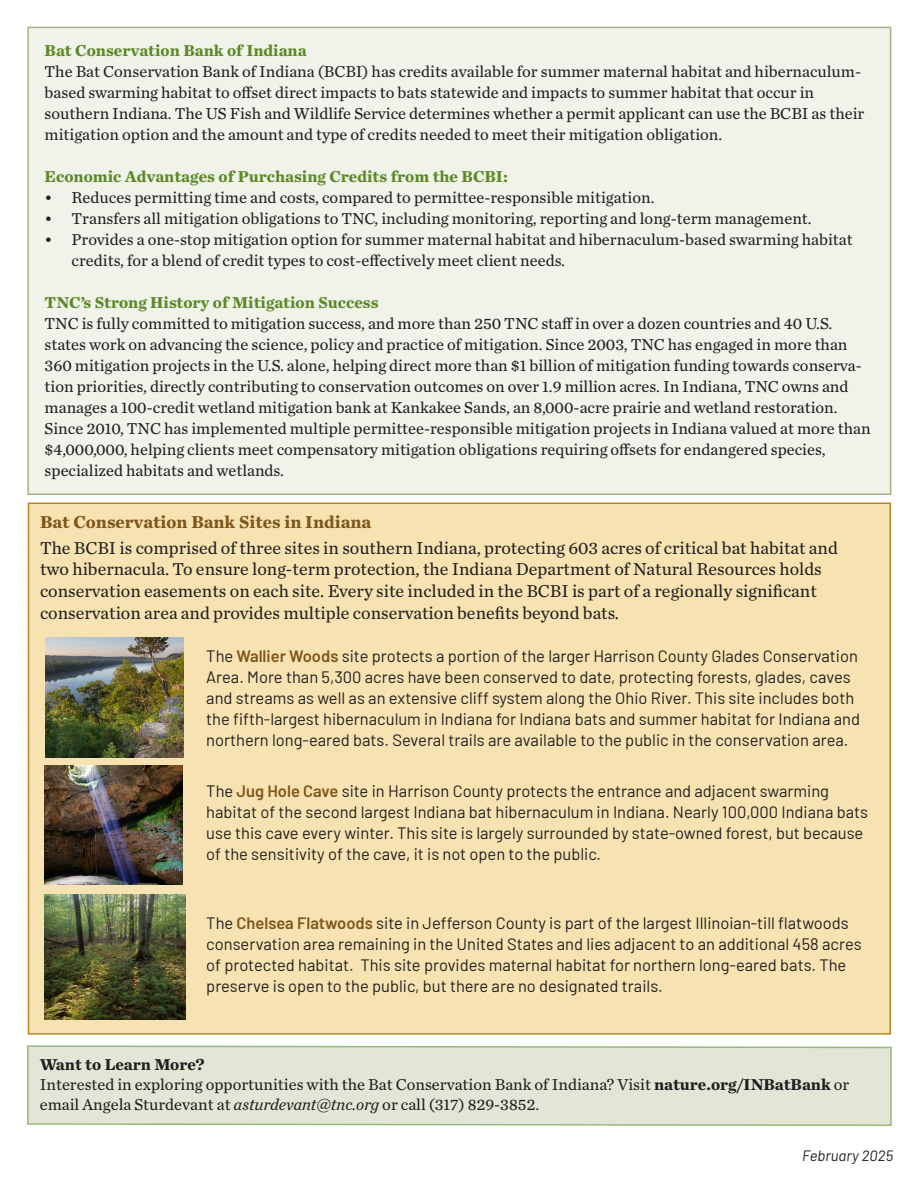
<style>
.page{position:relative;width:918px;height:1188px;background:#fff}
.page>*{position:absolute;margin:0;border:0;box-sizing:border-box;transform-origin:0 0}
.t1{font:18px/21.6px "Chronicle Text G2";color:#231f20}
.t2{font:700 18px "Chronicle Text G2";color:#7f561b}
.t3{font:16.5px/21px "Chronicle Text G2";color:#231f20}
.t4{font:16.5px/21px "Barlow";color:#231f20}
.t5{font:700 16.5px "Chronicle Text G2";color:#5e8827}
.t6{font:700 16.5px "Chronicle Text G2";color:#231f20}
.t7{font:italic 15px "Barlow";color:#231f20}
.s1{font-weight:600;color:#7f561b}
.s2{font-weight:700}
.s3{font-style:italic}
</style>
<div class="page">
<div style="left:28px;top:503px;width:863px;height:532px;background:#f6e3b1;border:2px solid #b58724"></div>
<div style="left:27px;top:27px;width:864px;height:468px;background:#eff3e9;border:2px solid #aeaf87"></div>
<div style="left:27px;top:1045px;width:865px;height:81px;background:#e3e5d7"></div>
<img style="left:45px;top:765px;width:138px;height:120px">
<img style="left:46px;top:638px;width:138px;height:119px">
<img style="left:45px;top:894px;width:140px;height:125px">
<p class="t5" style="left:45px;top:38px;width:264px">Bat Conservation Bank of Indiana</p>
<p class="t3" style="left:45px;top:60px;width:821px">The Bat Conservation Bank of Indiana (BCBI) has credits available for summer maternal habitat and hibernaculum&shy;based swarming habitat to offset direct impacts to bats statewide and impacts to summer habitat that occur in southern Indiana. The US Fish and Wildlife Service determines whether a permit applicant can use the BCBI as their mitigation option and the amount and type of credits needed to meet their mitigation obligation.</p>
<p class="t5" style="left:45px;top:164px;width:465px">Economic Advantages of Purchasing Credits from the BCBI:</p>
<p class="t3" style="left:45px;top:186px;width:611px">• Reduces permitting time and costs, compared to permittee-responsible mitigation.</p>
<p class="t3" style="left:45px;top:207px;width:769px">• Transfers all mitigation obligations to TNC, including monitoring, reporting and long-term management.</p>
<p class="t3" style="left:72px;top:228px;width:783px;text-indent:-27px">• Provides a one-stop mitigation option for summer maternal habitat and hibernaculum-based swarming habitat credits, for a blend of credit types to cost-effectively meet client needs.</p>
<p class="t5" style="left:45px;top:290px;width:335px">TNC’s Strong History of Mitigation Success</p>
<p class="t3" style="left:45px;top:312px;width:828px">TNC is fully committed to mitigation success, and more than 250 TNC staff in over a dozen countries and 40 U.S. states work on advancing the science, policy and practice of mitigation. Since 2003, TNC has engaged in more than 360 mitigation projects in the U.S. alone, helping direct more than $1 billion of mitigation funding towards conserva&shy;tion priorities, directly contributing to conservation outcomes on over 1.9 million acres. In Indiana, TNC owns and manages a 100-credit wetland mitigation bank at Kankakee Sands, an 8,000-acre prairie and wetland restoration.<br>Since 2010, TNC has implemented multiple permittee-responsible mitigation projects in Indiana valued at more than $4,000,000, helping clients meet compensatory mitigation obligations requiring offsets for endangered species, specialized habitats and wetlands.</p>
<p class="t2" style="left:40px;top:507px;width:333px">Bat Conservation Bank Sites in Indiana</p>
<p class="t1" style="left:40px;top:536px;width:799px">The BCBI is comprised of three sites in southern Indiana, protecting 603 acres of critical bat habitat and two hibernacula. To ensure long-term protection, the Indiana Department of Natural Resources holds conservation easements on each site. Every site included in the BCBI is part of a regionally significant conservation area and provides multiple conservation benefits beyond bats.</p>
<p class="t4" style="left:206px;top:644px;width:655px">The <span class="s1">Wallier Woods</span> site protects a portion of the larger Harrison County Glades Conservation Area. More than 5,300 acres have been conserved to date, protecting forests, glades, caves and streams as well as an extensive cliff system along the Ohio River. This site includes both the fifth-largest hibernaculum in Indiana for Indiana bats and summer habitat for Indiana and northern long-eared bats. Several trails are available to the public in the conservation area.</p>
<p class="t4" style="left:206px;top:779px;width:663px">The <span class="s1">Jug Hole Cave</span> site in Harrison County protects the entrance and adjacent swarming habitat of the second largest Indiana bat hibernaculum in Indiana. Nearly 100,000 Indiana bats use this cave every winter. This site is largely surrounded by state-owned forest, but because of the sensitivity of the cave, it is not open to the public.</p>
<p class="t4" style="left:206px;top:911px;width:657px">The <span class="s1">Chelsea Flatwoods</span> site in Jefferson County is part of the largest Illinoian-till flatwoods conservation area remaining in the United States and lies adjacent to an additional 458 acres of protected habitat. This site provides maternal habitat for northern long-eared bats. The preserve is open to the public, but there are no designated trails.</p>
<p class="t6" style="left:40px;top:1051px;width:166px">Want to Learn More?</p>
<p class="t3" style="left:40px;top:1074px;width:811px;line-height:19.8px">Interested in exploring opportunities with the Bat Conservation Bank of Indiana? Visit <span class="s2">nature.org/INBatBank</span> or email Angela Sturdevant at <span class="s3">asturdevant@tnc.org</span> or call (317) 829-3852.</p>
<p class="t7" style="left:802px;top:1145px;width:93px">February 2025</p>
</div>
